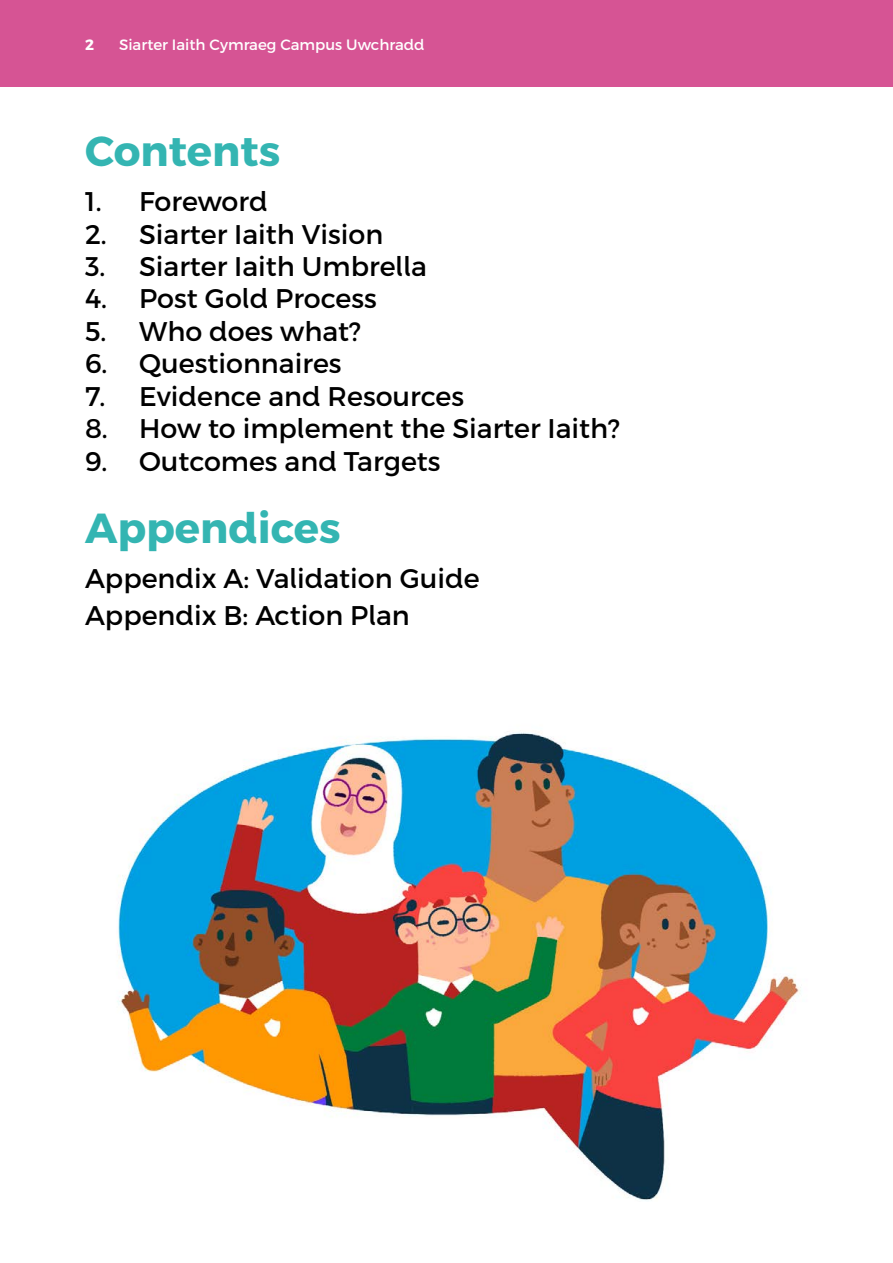
<style>
.page{position:relative;width:893px;height:1263px;background:#fff}
.page>*{position:absolute;margin:0;border:0;box-sizing:border-box;transform-origin:0 0}
.t1{font:700 42px "Cymraeg";color:#34b5b2}
.t2{font:27px/37.8px "Cymraeg";color:#000}
.t3{font:15px "Cymraeg";color:#fff}
.t4{font:700 15px "Cymraeg";color:#fff}
</style>
<div class="page">
<div style="left:0;top:0;width:893px;height:87px;background:#d65494"></div>
<img style="left:117px;top:732px;width:684px;height:469px">
<p class="t4" style="left:85px;top:35px;width:10px">2</p>
<p class="t3" style="left:119px;top:35px;width:307px">Siarter Iaith Cymraeg Campus Uwchradd</p>
<p class="t1" style="left:85px;top:125px;width:197px">Contents</p>
<p class="t2" style="left:85px;top:183px;width:184px">1. Foreword</p>
<p class="t2" style="left:85px;top:215px;width:300px">2. Siarter Iaith Vision</p>
<p class="t2" style="left:85px;top:247px;width:343px">3. Siarter Iaith Umbrella</p>
<p class="t2" style="left:85px;top:280px;width:293px">4. Post Gold Process</p>
<p class="t2" style="left:85px;top:312px;width:278px">5. Who does what?</p>
<p class="t2" style="left:85px;top:345px;width:258px">6. Questionnaires</p>
<p class="t2" style="left:85px;top:377px;width:381px">7. Evidence and Resources</p>
<p class="t2" style="left:85px;top:409px;width:537px">8. How to implement the Siarter Iaith?</p>
<p class="t2" style="left:85px;top:442px;width:357px">9. Outcomes and Targets</p>
<p class="t1" style="left:85px;top:501px;width:257px">Appendices</p>
<p class="t2" style="left:85px;top:559px;width:396px">Appendix A: Validation Guide<br>Appendix B: Action Plan</p>
</div>
